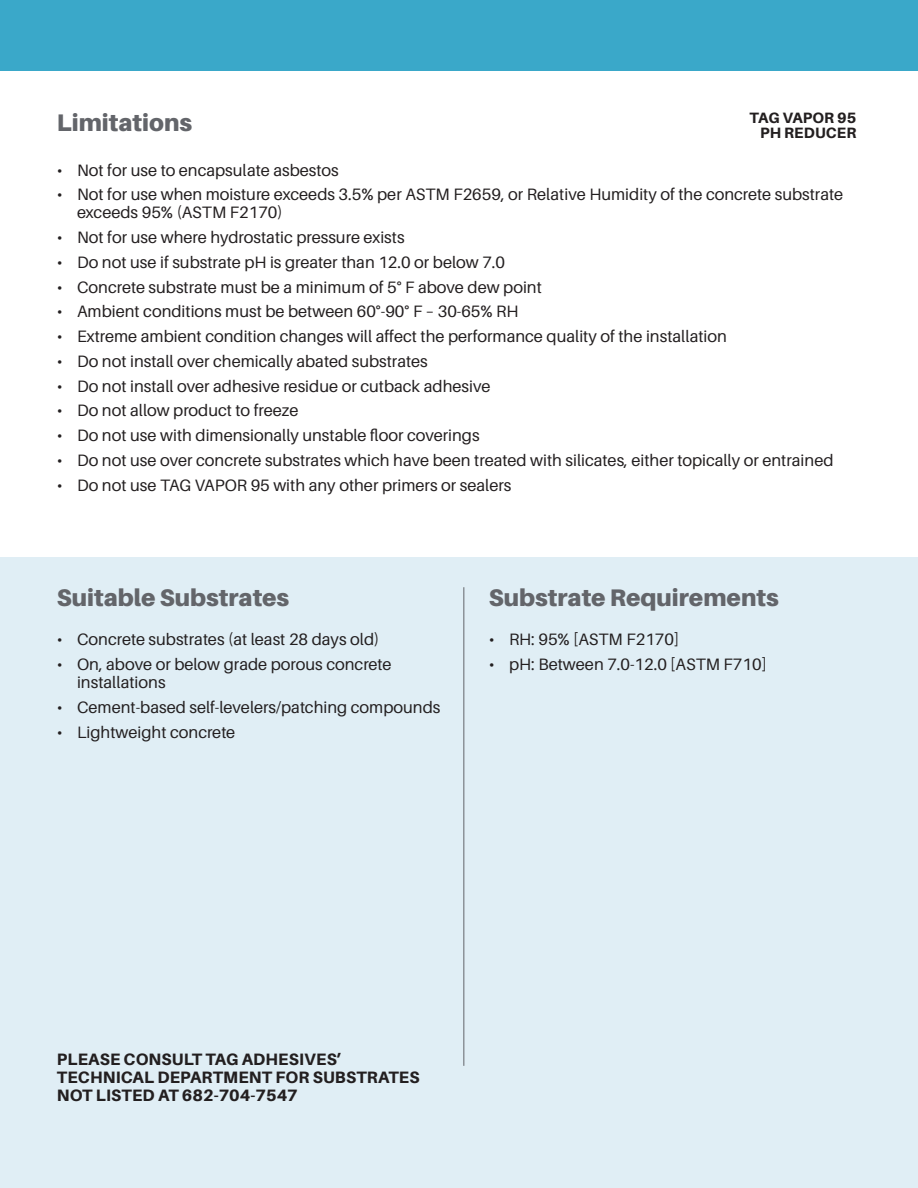
<style>
.page{position:relative;width:918px;height:1188px;background:#fff}
.page>*{position:absolute;margin:0;border:0;box-sizing:border-box;transform-origin:0 0}
.t1{font:900 24px "Aileron";color:#63656a}
.t2{font:16.5px/18px "Aileron";color:#231f20}
.t3{font:800 16.5px/18px "Aileron";letter-spacing:.01em;color:#231f20}
.t4{font:800 15px "Aileron";letter-spacing:.01em;color:#231f20}
</style>
<div class="page">
<div style="left:0;top:557px;width:918px;height:631px;background:#e0eef5"></div>
<div style="left:0;top:0;width:918px;height:70px;background:#3aa8c9"></div>
<hr style="left:463px;top:587px;width:1px;height:479px;background:#63656a">
<h3 class="t1" style="left:57px;top:108px;width:137px">Limitations</h3>
<p class="t2" style="left:57px;top:161px;width:283px">• Not for use to encapsulate asbestos</p>
<p class="t2" style="left:77px;top:186px;width:768px;text-indent:-20px">• Not for use when moisture exceeds 3.5% per ASTM F2659, or Relative Humidity of the concrete substrate exceeds 95% (ASTM F2170)</p>
<p class="t2" style="left:57px;top:229px;width:349px">• Not for use where hydrostatic pressure exists</p>
<p class="t2" style="left:57px;top:253px;width:450px">• Do not use if substrate pH is greater than 12.0 or below 7.0</p>
<p class="t2" style="left:57px;top:278px;width:487px">• Concrete substrate must be a minimum of 5° F above dew point</p>
<p class="t2" style="left:57px;top:303px;width:463px">• Ambient conditions must be between 60°-90° F – 30-65% RH</p>
<p class="t2" style="left:57px;top:328px;width:672px">• Extreme ambient condition changes will affect the performance quality of the installation</p>
<p class="t2" style="left:57px;top:352px;width:372px">• Do not install over chemically abated substrates</p>
<p class="t2" style="left:57px;top:377px;width:435px">• Do not install over adhesive residue or cutback adhesive</p>
<p class="t2" style="left:57px;top:402px;width:243px">• Do not allow product to freeze</p>
<p class="t2" style="left:57px;top:427px;width:424px">• Do not use with dimensionally unstable floor coverings</p>
<p class="t2" style="left:57px;top:451px;width:778px">• Do not use over concrete substrates which have been treated with silicates, either topically or entrained</p>
<p class="t2" style="left:57px;top:476px;width:456px">• Do not use TAG VAPOR 95 with any other primers or sealers</p>
<h3 class="t4" style="left:750px;top:110px;width:108px">TAG VAPOR 95</h3>
<h3 class="t4" style="left:760px;top:125px;width:98px">PH REDUCER</h3>
<h3 class="t1" style="left:57px;top:583px;width:234px">Suitable Substrates</h3>
<p class="t2" style="left:57px;top:631px;width:324px">• Concrete substrates (at least 28 days old)</p>
<p class="t2" style="left:77px;top:656px;width:316px;text-indent:-20px">• On, above or below grade porous concrete installations</p>
<p class="t2" style="left:57px;top:698px;width:385px">• Cement-based self-levelers/patching compounds</p>
<p class="t2" style="left:57px;top:723px;width:180px">• Lightweight concrete</p>
<h3 class="t1" style="left:489px;top:583px;width:291px">Substrate Requirements</h3>
<p class="t2" style="left:489px;top:631px;width:192px">• RH: 95% [ASTM F2170]</p>
<p class="t2" style="left:489px;top:656px;width:279px">• pH: Between 7.0-12.0 [ASTM F710]</p>
<h3 class="t3" style="left:57px;top:1050px;width:364px">PLEASE CONSULT TAG ADHESIVES’<br>TECHNICAL DEPARTMENT FOR SUBSTRATES<br>NOT LISTED AT 682-704-7547</h3>
</div>
